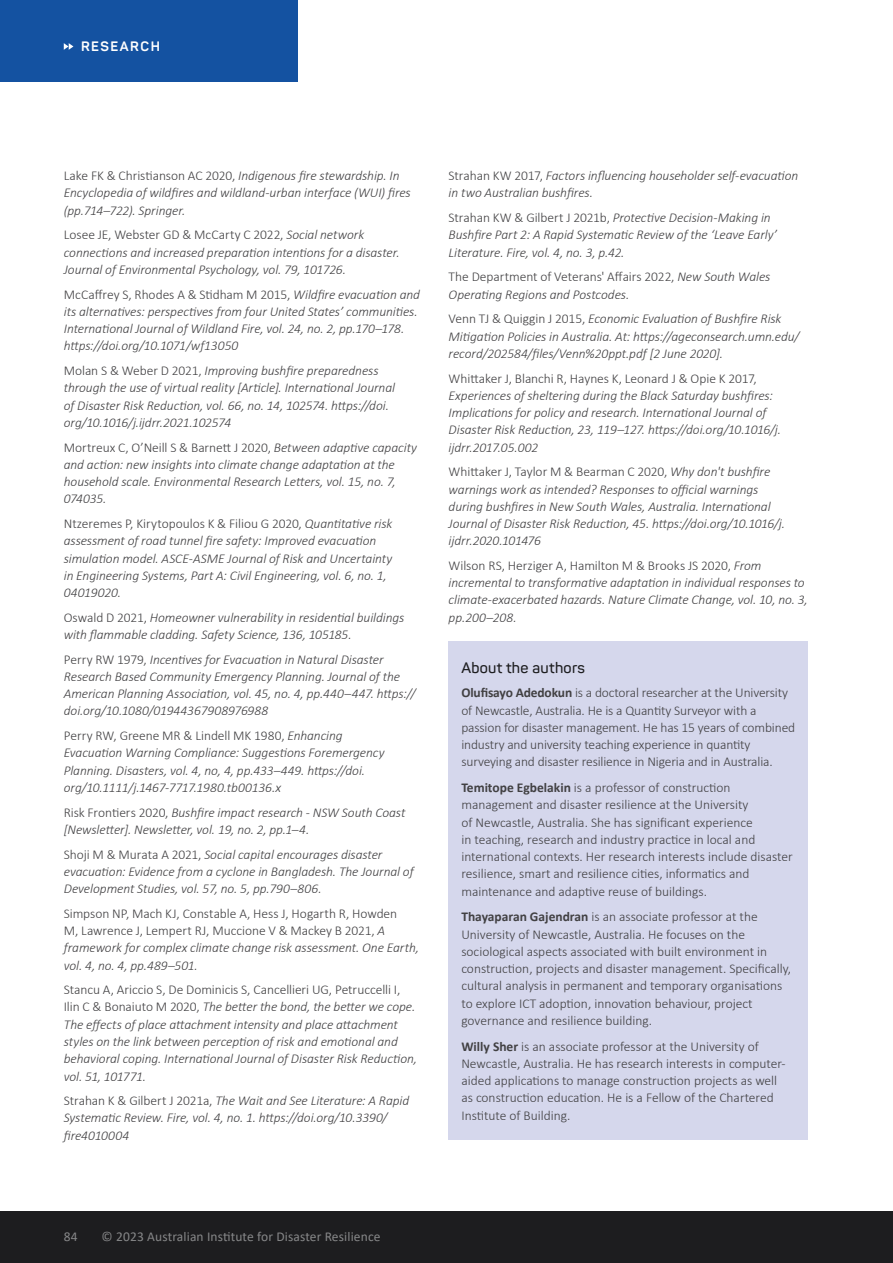
<style>
.page{position:relative;width:893px;height:1263px;background:#fff}
.page>*{position:absolute;margin:0;border:0;box-sizing:border-box;transform-origin:0 0}
.t1{font:600 15px "Panton";letter-spacing:.02em;color:#1d1d1f}
.t2{font:italic 300 13.5px/17.2px "Calibri";letter-spacing:-.005em;color:#414042}
.t3{font:300 13.5px/17.2px "Calibri";color:#414042}
.t4{font:13.5px "Calibri";letter-spacing:.01em;color:#868788}
.t5{font:700 13.5px "Panton";letter-spacing:.11em;color:#fff}
.s1{font-style:normal}
.s2{font-style:italic}
.s3{font-weight:700}
</style>
<div class="page">
<div style="left:0;top:0;width:298px;height:81px;background:#1452a1"></div>
<svg style="left:64px;top:43px;width:9px;height:7px"></svg>
<div style="left:0;top:1212px;width:893px;height:51px;background:#1d1d1f"></div>
<div style="left:449px;top:641px;width:359px;height:48px;background:#d5d7ec"></div>
<div style="left:449px;top:670px;width:359px;height:119px;background:#d5d7ec"></div>
<div style="left:449px;top:765px;width:359px;height:153px;background:#d5d7ec"></div>
<div style="left:449px;top:894px;width:359px;height:153px;background:#d5d7ec"></div>
<div style="left:449px;top:1023px;width:359px;height:117px;background:#d5d7ec"></div>
<p class="t5" style="left:81px;top:38px;width:80px">RESEARCH</p>
<p class="t2" style="left:64px;top:167px;width:349px"><span class="s1">Lake FK &amp; Christianson AC 2020,</span> Indigenous fire stewardship. In<br>Encyclopedia of wildfires and wildland-urban interface (WUI) fires (pp.714–722). Springer.</p>
<p class="t2" style="left:64px;top:226px;width:337px"><span class="s1">Losee JE, Webster GD &amp; McCarty C 2022,</span> Social network connections and increased preparation intentions for a disaster.<br>Journal of Environmental Psychology, vol. 79, 101726.</p>
<p class="t2" style="left:64px;top:285px;width:358px"><span class="s1">McCaffrey S, Rhodes A &amp; Stidham M 2015,</span> Wildfire evacuation and its alternatives: perspectives from four United States’ communities.<br>International Journal of Wildland Fire, vol. 24, no. 2, pp.170–178. https://doi.org/10.1071/wf13050</p>
<p class="t2" style="left:64px;top:362px;width:333px"><span class="s1">Molan S &amp; Weber D 2021,</span> Improving bushfire preparedness through the use of virtual reality [Article]. International Journal of Disaster Risk Reduction, vol. 66, no. 14, 102574. https://doi. org/10.1016/j.ijdrr.2021.102574</p>
<p class="t2" style="left:64px;top:438px;width:355px"><span class="s1">Mortreux C, O’Neill S &amp; Barnett J 2020,</span> Between adaptive capacity and action: new insights into climate change adaptation at the household scale. Environmental Research Letters, vol. 15, no. 7, 074035.</p>
<p class="t2" style="left:64px;top:515px;width:330px"><span class="s1">Ntzeremes P, Kirytopoulos K &amp; Filiou G 2020,</span> Quantitative risk assessment of road tunnel fire safety: Improved evacuation simulation model. ASCE-ASME Journal of Risk and Uncertainty in Engineering Systems, Part A: Civil Engineering, vol. 6, no. 1, 04019020.</p>
<p class="t2" style="left:64px;top:608px;width:342px"><span class="s1">Oswald D 2021,</span> Homeowner vulnerability in residential buildings with flammable cladding. Safety Science, 136, 105185.</p>
<p class="t2" style="left:64px;top:650px;width:353px"><span class="s1">Perry RW 1979,</span> Incentives for Evacuation in Natural Disaster Research Based Community Emergency Planning. Journal of the American Planning Association, vol. 45, no. 4, pp.440–447. https:// doi.org/10.1080/01944367908976988</p>
<p class="t2" style="left:64px;top:727px;width:322px"><span class="s1">Perry RW, Greene MR &amp; Lindell MK 1980,</span> Enhancing Evacuation Warning Compliance: Suggestions Foremergency Planning. Disasters, vol. 4, no, 4, pp.433–449. https://doi. org/10.1111/j.1467-7717.1980.tb00136.x</p>
<p class="t2" style="left:64px;top:803px;width:343px"><span class="s1">Risk Frontiers 2020,</span> Bushfire impact research - NSW South Coast [Newsletter]. Newsletter, vol. 19, no. 2, pp.1–4.</p>
<p class="t2" style="left:64px;top:845px;width:351px"><span class="s1">Shoji M &amp; Murata A 2021,</span> Social capital encourages disaster evacuation: Evidence from a cyclone in Bangladesh. The Journal of<br>Development Studies, vol. 57, no. 5, pp.790–806.</p>
<p class="t3" style="left:64px;top:904px;width:357px">Simpson NP, Mach KJ, Constable A, Hess J, Hogarth R, Howden<br>M, Lawrence J, Lempert RJ, Muccione V &amp; Mackey B 2021, <span class="s2">A framework for complex climate change risk assessment. One Earth, vol. 4, no. 4, pp.489–501.</span></p>
<p class="t2" style="left:64px;top:981px;width:355px"><span class="s1">Stancu A, Ariccio S, De Dominicis S, Cancellieri UG, Petruccelli I, Ilin C &amp; Bonaiuto M 2020,</span> The better the bond, the better we cope.<br>The effects of place attachment intensity and place attachment styles on the link between perception of risk and emotional and behavioral coping. International Journal of Disaster Risk Reduction, vol. 51, 101771.</p>
<p class="t2" style="left:64px;top:1092px;width:347px"><span class="s1">Strahan K &amp; Gilbert J 2021a,</span> The Wait and See Literature: A Rapid<br>Systematic Review. Fire, vol. 4, no. 1. https://doi.org/10.3390/ fire4010004</p>
<p class="t2" style="left:449px;top:167px;width:351px"><span class="s1">Strahan KW 2017,</span> Factors influencing householder self-evacuation in two Australian bushfires.</p>
<p class="t2" style="left:449px;top:209px;width:330px"><span class="s1">Strahan KW &amp; Gilbert J 2021b,</span> Protective Decision-Making in<br>Bushfire Part 2: A Rapid Systematic Review of the ‘Leave Early’<br>Literature. Fire, vol. 4, no. 3, p.42.</p>
<p class="t2" style="left:449px;top:268px;width:323px"><span class="s1">The Department of Veterans' Affairs 2022,</span> New South Wales<br>Operating Regions and Postcodes.</p>
<p class="t2" style="left:449px;top:310px;width:352px"><span class="s1">Venn TJ &amp; Quiggin J 2015,</span> Economic Evaluation of Bushfire Risk<br>Mitigation Policies in Australia. At: https://ageconsearch.umn.edu/ record/202584/files/Venn%20ppt.pdf [2 June 2020].</p>
<p class="t3" style="left:449px;top:369px;width:310px">Whittaker J, Blanchi R, Haynes K, Leonard J &amp; Opie K 2017,</p>
<p class="t2" style="left:449px;top:387px;width:334px">Experiences of sheltering during the Black Saturday bushfires:<br>Implications for policy and research. International Journal of Disaster Risk Reduction, 23, 119–127. https://doi.org/10.1016/j. ijdrr.2017.05.002</p>
<p class="t2" style="left:449px;top:463px;width:338px"><span class="s1">Whittaker J, Taylor M &amp; Bearman C 2020,</span> Why don't bushfire warnings work as intended? Responses to official warnings during bushfires in New South Wales, Australia. International Journal of Disaster Risk Reduction, 45. https://doi.org/10.1016/j. ijdrr.2020.101476</p>
<p class="t2" style="left:449px;top:557px;width:361px"><span class="s1">Wilson RS, Herziger A, Hamilton M &amp; Brooks JS 2020,</span> From incremental to transformative adaptation in individual responses to climate-exacerbated hazards. Nature Climate Change, vol. 10, no. 3, pp.200–208.</p>
<p class="t1" style="left:461px;top:658px;width:125px">About the authors</p>
<p class="t3" style="left:461px;top:684px;width:335px"><span class="s3">Olufisayo Adedokun</span> is a doctoral researcher at the University of Newcastle, Australia. He is a Quantity Surveyor with a passion for disaster management. He has 15 years of combined industry and university teaching experience in quantity surveying and disaster resilience in Nigeria and in Australia.</p>
<p class="t3" style="left:461px;top:779px;width:333px"><span class="s3">Temitope Egbelakin</span> is a professor of construction management and disaster resilience at the University<br>of Newcastle, Australia. She has significant experience<br>in teaching, research and industry practice in local and international contexts. Her research interests include disaster resilience, smart and resilience cities, informatics and maintenance and adaptive reuse of buildings.</p>
<p class="t3" style="left:461px;top:908px;width:331px"><span class="s3">Thayaparan Gajendran</span> is an associate professor at the University of Newcastle, Australia. He focuses on the sociological aspects associated with built environment in construction, projects and disaster management. Specifically, cultural analysis in permanent and temporary organisations to explore ICT adoption, innovation behaviour, project governance and resilience building.</p>
<p class="t3" style="left:461px;top:1037px;width:326px"><span class="s3">Willy Sher</span> is an associate professor at the University of Newcastle, Australia. He has research interests in computer&shy;aided applications to manage construction projects as well as construction education. He is a Fellow of the Chartered Institute of Building.</p>
<p class="t4" style="left:64px;top:1227px;width:15px">84</p>
<p class="t4" style="left:102px;top:1227px;width:280px">© 2023 Australian Institute for Disaster Resilience</p>
</div>
